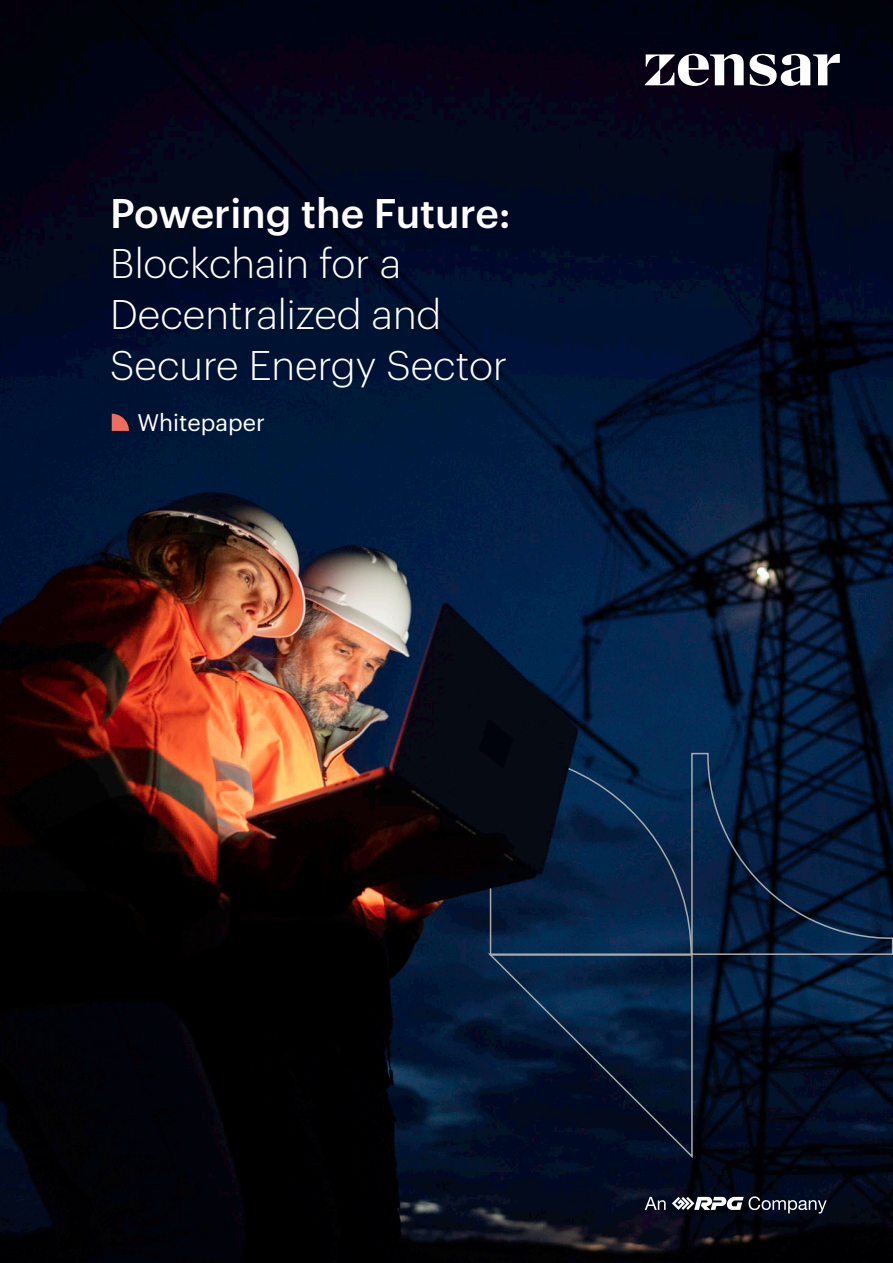
<style>
.page{position:relative;width:893px;height:1263px;background:#fff}
.page>*{position:absolute;margin:0;border:0;box-sizing:border-box;transform-origin:0 0}
.t1{font:300 40.5px/50.8px "Graphik";color:#fff}
.t2{font:500 40.5px "Graphik";color:#fff}
.t3{font:23.4px "Graphik";color:#fff}
</style>
<div class="page">
<img style="left:0;top:0;width:893px;height:1262px">
<svg style="left:645px;top:54px;width:195px;height:32px"></svg>
<svg style="left:645px;top:1197px;width:21px;height:13px"></svg>
<svg style="left:672px;top:1196px;width:155px;height:17px"></svg>
<svg style="left:112px;top:414px;width:17px;height:17px"></svg>
<svg style="left:488px;top:752px;width:405px;height:408px;background:#061b35"></svg>
<p class="t2" style="left:110px;top:182px;width:402px">Powering the Future:</p>
<p class="t1" style="left:110px;top:235px;width:398px">Blockchain for a<br>Decentralized and<br>Secure Energy Sector</p>
<p class="t3" style="left:137px;top:405px;width:129px">Whitepaper</p>
</div>
